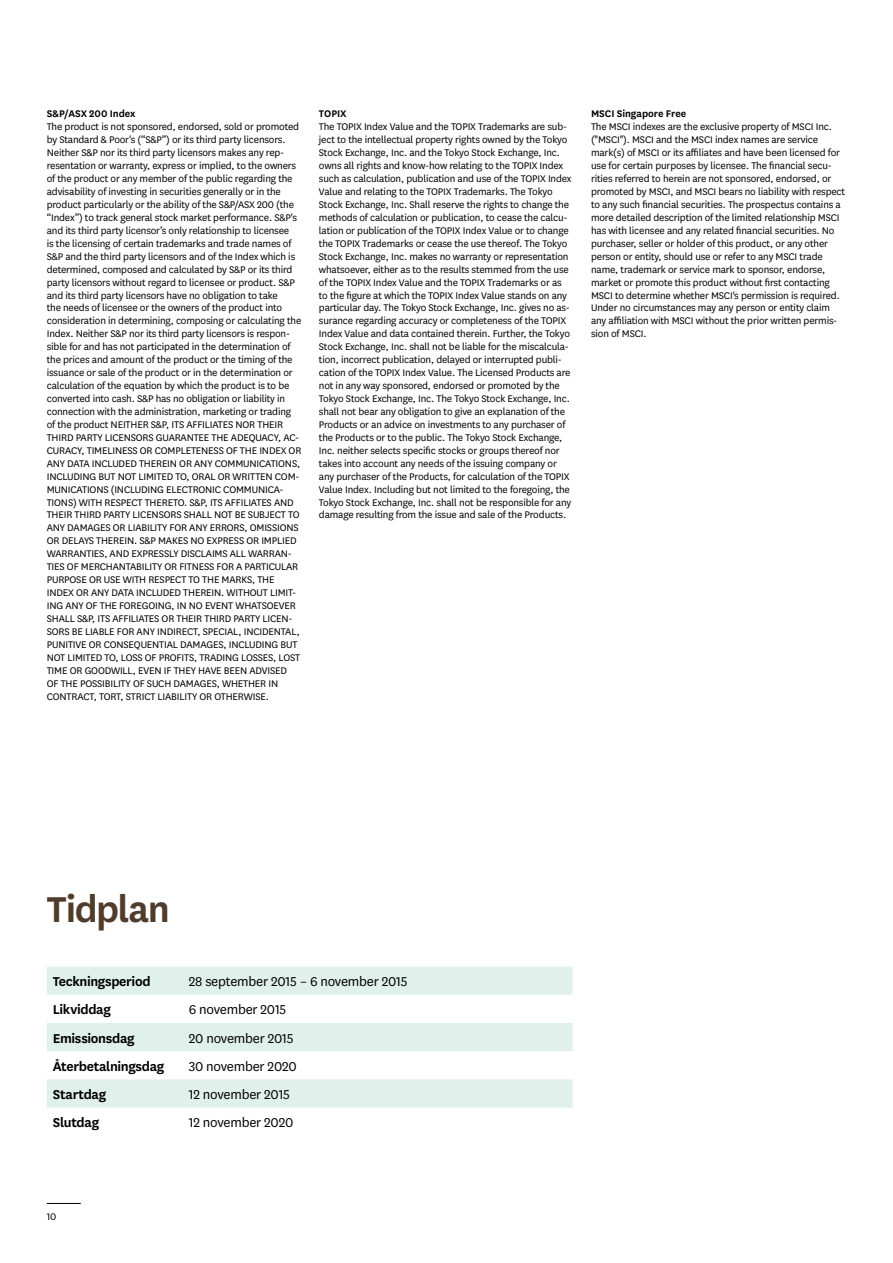
<style>
.page{position:relative;width:893px;height:1263px;background:#fff}
.page>*{position:absolute;margin:0;border:0;box-sizing:border-box;transform-origin:0 0}
.t1{font:600 42px "Skandia Sans";letter-spacing:-.03em;color:#503c2a}
.t2{font:15px "Skandia Sans";letter-spacing:-.015em;color:#000}
.t3{font:600 15px "Skandia Sans";letter-spacing:-.02em;color:#000}
.t4{font:11.25px/12.9px "Skandia Sans";letter-spacing:-.015em;color:#000}
.t5{font:600 11.25px "Skandia Sans";color:#000}
</style>
<div class="page">
<hr style="left:47px;top:1203px;width:34px;height:1px;background:#000">
<svg style="left:47px;top:966px;width:526px;height:142px;fill:#e0f0eb"></svg>
<p class="t5" style="left:47px;top:106px;width:90px">S&amp;P/ASX 200 Index</p>
<p class="t4" style="left:47px;top:120px;width:256px">The product is not sponsored, endorsed, sold or promoted by Standard &amp; Poor's (“S&amp;P”) or its third party licensors.<br>Neither S&amp;P nor its third party licensors makes any rep&shy;resentation or warranty, express or implied, to the owners of the product or any member of the public regarding the advisability of investing in securities generally or in the product particularly or the ability of the S&amp;P/ASX 200 (the “Index”) to track general stock market performance. S&amp;P's and its third party licensor’s only relationship to licensee<br>is the licensing of certain trademarks and trade names of S&amp;P and the third party licensors and of the Index which is determined, composed and calculated by S&amp;P or its third party licensors without regard to licensee or product. S&amp;P and its third party licensors have no obligation to take<br>the needs of licensee or the owners of the product into consideration in determining, composing or calculating the Index. Neither S&amp;P nor its third party licensors is respon&shy;sible for and has not participated in the determination of the prices and amount of the product or the timing of the issuance or sale of the product or in the determination or calculation of the equation by which the product is to be converted into cash. S&amp;P has no obligation or liability in connection with the administration, marketing or trading of the product NEITHER S&amp;P, ITS AFFILIATES NOR THEIR THIRD PARTY LICENSORS GUARANTEE THE ADEQUACY, AC-CURACY, TIMELINESS OR COMPLETENESS OF THE INDEX OR ANY DATA INCLUDED THEREIN OR ANY COMMUNICATIONS, INCLUDING BUT NOT LIMITED TO, ORAL OR WRITTEN COM-MUNICATIONS (INCLUDING ELECTRONIC COMMUNICA-TIONS) WITH RESPECT THERETO. S&amp;P, ITS AFFILIATES AND THEIR THIRD PARTY LICENSORS SHALL NOT BE SUBJECT TO ANY DAMAGES OR LIABILITY FOR ANY ERRORS, OMISSIONS OR DELAYS THEREIN. S&amp;P MAKES NO EXPRESS OR IMPLIED WARRANTIES, AND EXPRESSLY DISCLAIMS ALL WARRAN-TIES OF MERCHANTABILITY OR FITNESS FOR A PARTICULAR PURPOSE OR USE WITH RESPECT TO THE MARKS, THE INDEX OR ANY DATA INCLUDED THEREIN. WITHOUT LIMIT-ING ANY OF THE FOREGOING, IN NO EVENT WHATSOEVER SHALL S&amp;P, ITS AFFILIATES OR THEIR THIRD PARTY LICEN-SORS BE LIABLE FOR ANY INDIRECT, SPECIAL, INCIDENTAL, PUNITIVE OR CONSEQUENTIAL DAMAGES, INCLUDING BUT NOT LIMITED TO, LOSS OF PROFITS, TRADING LOSSES, LOST TIME OR GOODWILL, EVEN IF THEY HAVE BEEN ADVISED OF THE POSSIBILITY OF SUCH DAMAGES, WHETHER IN CONTRACT, TORT, STRICT LIABILITY OR OTHERWISE.</p>
<p class="t5" style="left:319px;top:106px;width:29px">TOPIX</p>
<p class="t4" style="left:319px;top:120px;width:254px">The TOPIX Index Value and the TOPIX Trademarks are sub&shy;ject to the intellectual property rights owned by the Tokyo Stock Exchange, Inc. and the Tokyo Stock Exchange, Inc. owns all rights and know-how relating to the TOPIX Index such as calculation, publication and use of the TOPIX Index Value and relating to the TOPIX Trademarks. The Tokyo Stock Exchange, Inc. Shall reserve the rights to change the methods of calculation or publication, to cease the calcu&shy;lation or publication of the TOPIX Index Value or to change the TOPIX Trademarks or cease the use thereof. The Tokyo Stock Exchange, Inc. makes no warranty or representation whatsoever, either as to the results stemmed from the use of the TOPIX Index Value and the TOPIX Trademarks or as to the figure at which the TOPIX Index Value stands on any particular day. The Tokyo Stock Exchange, Inc. gives no as&shy;surance regarding accuracy or completeness of the TOPIX Index Value and data contained therein. Further, the Tokyo Stock Exchange, Inc. shall not be liable for the miscalcula&shy;tion, incorrect publication, delayed or interrupted publi&shy;cation of the TOPIX Index Value. The Licensed Products are not in any way sponsored, endorsed or promoted by the Tokyo Stock Exchange, Inc. The Tokyo Stock Exchange, Inc. shall not bear any obligation to give an explanation of the Products or an advice on investments to any purchaser of the Products or to the public. The Tokyo Stock Exchange, Inc. neither selects specific stocks or groups thereof nor takes into account any needs of the issuing company or any purchaser of the Products, for calculation of the TOPIX Value Index. Including but not limited to the foregoing, the Tokyo Stock Exchange, Inc. shall not be responsible for any damage resulting from the issue and sale of the Products.</p>
<p class="t5" style="left:591px;top:106px;width:97px">MSCI Singapore Free</p>
<p class="t4" style="left:591px;top:120px;width:256px">The MSCI indexes are the exclusive property of MSCI Inc. ("MSCI"). MSCI and the MSCI index names are service mark(s) of MSCI or its affiliates and have been licensed for use for certain purposes by licensee. The financial secu&shy;rities referred to herein are not sponsored, endorsed, or promoted by MSCI, and MSCI bears no liability with respect to any such financial securities. The prospectus contains a more detailed description of the limited relationship MSCI has with licensee and any related financial securities. No purchaser, seller or holder of this product, or any other person or entity, should use or refer to any MSCI trade name, trademark or service mark to sponsor, endorse, market or promote this product without first contacting MSCI to determine whether MSCI's permission is required.<br>Under no circumstances may any person or entity claim any affiliation with MSCI without the prior written permis&shy;sion of MSCI.</p>
<h1 class="t1" style="left:47px;top:880px;width:125px">Tidplan</h1>
<h2 class="t3" style="left:53px;top:971px;width:99px">Teckningsperiod</h2>
<h2 class="t2" style="left:189px;top:972px;width:220px">28 september 2015 – 6 november 2015</h2>
<h2 class="t3" style="left:53px;top:999px;width:60px">Likviddag</h2>
<h2 class="t2" style="left:189px;top:1000px;width:99px">6 november 2015</h2>
<h2 class="t3" style="left:53px;top:1028px;width:83px">Emissionsdag</h2>
<h2 class="t2" style="left:189px;top:1028px;width:106px">20 november 2015</h2>
<h2 class="t3" style="left:53px;top:1056px;width:113px">Återbetalningsdag</h2>
<h2 class="t2" style="left:189px;top:1057px;width:109px">30 november 2020</h2>
<h2 class="t3" style="left:53px;top:1084px;width:55px">Startdag</h2>
<h2 class="t2" style="left:189px;top:1085px;width:103px">12 november 2015</h2>
<h2 class="t3" style="left:53px;top:1112px;width:48px">Slutdag</h2>
<h2 class="t2" style="left:189px;top:1113px;width:106px">12 november 2020</h2>
<p class="t4" style="left:47px;top:1210px;width:11px">10</p>
</div>
